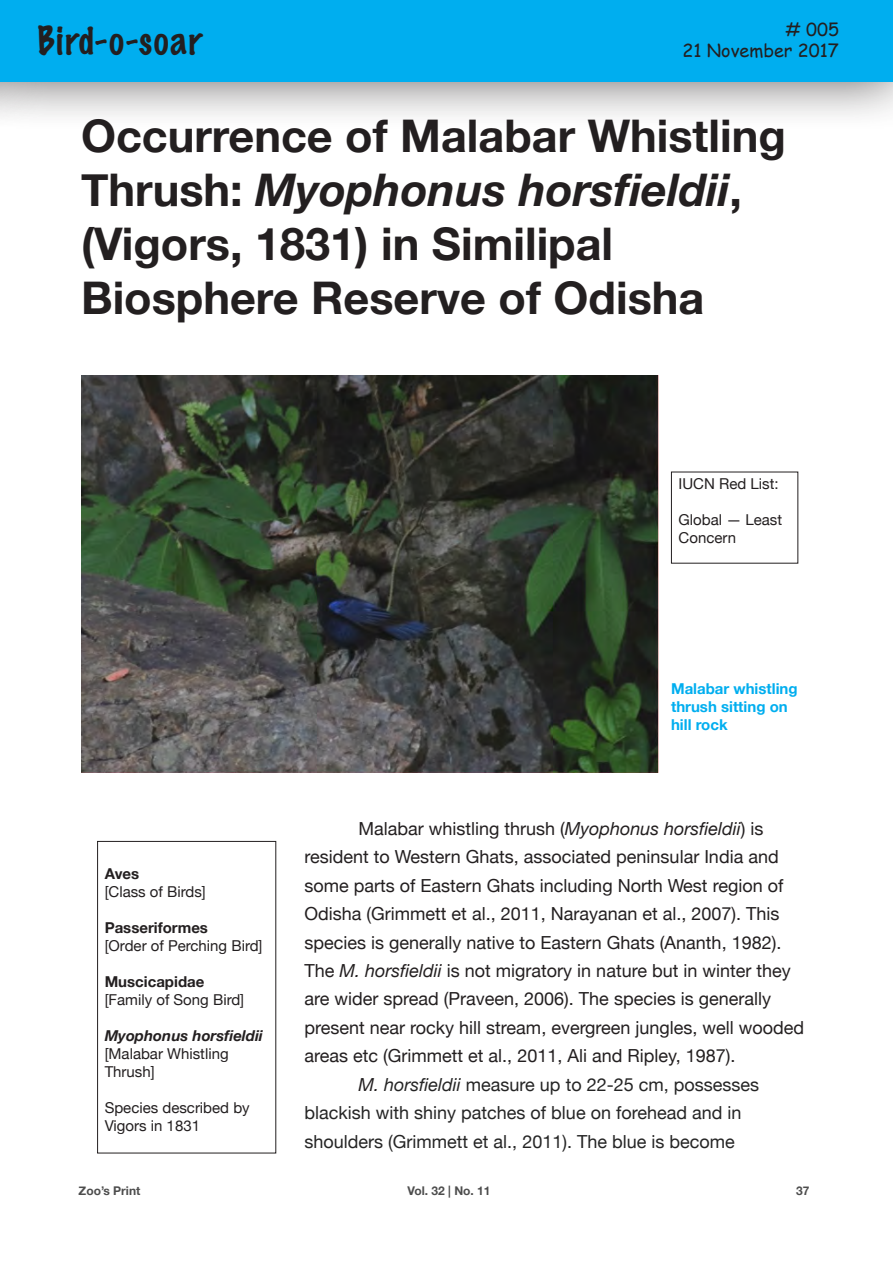
<style>
.page{position:relative;width:893px;height:1263px;background:#fff}
.page>*{position:absolute;margin:0;border:0;box-sizing:border-box;transform-origin:0 0}
.t1{font:700 45px/54px "Helvetica Neue";color:#231f20}
.t2{font:100 36px "Marker Felt";letter-spacing:.045em;color:#231f20}
.t3{font:18px/28.5px "Helvetica Neue";color:#231f20}
.t4{font:18px/28.5px "Helvetica Neue";color:#252525}
.t5{font:18px "Comic Sans MS";color:#231f20}
.t6{font:15px/18px "Helvetica Neue";color:#231f20}
.t7{font:700 15px/18px "Helvetica Neue";color:#00aeef}
.t8{font:700 15px "Helvetica Neue";color:#231f20}
.t9{font:italic 700 15px "Helvetica Neue";color:#231f20}
.t10{font:700 12px "Helvetica Neue";color:#4d4d4d}
.s1{font-style:italic}
.s2{font-style:italic;color:#231f20}
</style>
<div class="page">
<div style="left:0;top:0;width:893px;height:132px;background:#231f20;opacity:.75"></div>
<div style="left:0;top:0;width:893px;height:81px;background:#00aeef"></div>
<div style="left:97px;top:841px;width:179px;height:312px;border:1px solid #231f20"></div>
<img style="left:81px;top:376px;width:578px;height:397px">
<h2 class="t2" style="left:38px;top:12px;width:166px">Bird-o-soar</h2>
<p class="t5" style="left:785px;top:16px;width:55px"># 005</p>
<p class="t5" style="left:682px;top:37px;width:158px">21 November 2017</p>
<p class="t1" style="left:81px;top:110px;width:706px">Occurrence of Malabar Whistling<br>Thrush: <span class="s1">Myophonus horsfieldii</span>, (Vigors, 1831) in Similipal<br>Biosphere Reserve of Odisha</p>
<p class="t6" style="left:678px;top:475px;width:102px">IUCN Red List:</p>
<p class="t6" style="left:678px;top:511px;width:105px">Global — Least<br>Concern</p>
<p class="t8" style="left:105px;top:861px;width:36px">Aves</p>
<p class="t6" style="left:105px;top:883px;width:103px">[Class of Birds]</p>
<p class="t8" style="left:105px;top:915px;width:105px">Passeriformes</p>
<p class="t6" style="left:105px;top:937px;width:159px">[Order of Perching Bird]</p>
<p class="t8" style="left:105px;top:969px;width:101px">Muscicapidae</p>
<p class="t6" style="left:105px;top:991px;width:141px">[Family of Song Bird]</p>
<p class="t9" style="left:105px;top:1023px;width:160px">Myophonus horsfieldii</p>
<p class="t6" style="left:105px;top:1045px;width:125px">[Malabar Whistling<br>Thrush]</p>
<p class="t6" style="left:105px;top:1099px;width:147px">Species described by<br>Vigors in 1831</p>
<p class="t7" style="left:671px;top:680px;width:128px">Malabar whistling thrush sitting on hill rock</p>
<p class="t3" style="left:305px;top:815px;width:501px;text-indent:54px">Malabar whistling thrush (<span class="s1">Myophonus horsfieldii</span>) is resident to Western Ghats, associated peninsular India and some parts of Eastern Ghats including North West region of Odisha (Grimmett et al., 2011, Narayanan et al., 2007). This species is generally native to Eastern Ghats (Ananth, 1982).<br>The <span class="s1">M. horsfieldii</span> is not migratory in nature but in winter they are wider spread (Praveen, 2006). The species is generally present near rocky hill stream, evergreen jungles, well wooded areas etc (Grimmett et al., 2011, Ali and Ripley, 1987).</p>
<p class="t4" style="left:305px;top:1071px;width:456px;text-indent:54px"><span class="s2">M.</span> <span class="s1">horsfieldii</span> measure up to 22-25 cm, possesses blackish with shiny patches of blue on forehead and in shoulders (Grimmett et al., 2011). The blue is become</p>
<p class="t10" style="left:79px;top:1181px;width:63px">Zoo’s Print</p>
<p class="t10" style="left:408px;top:1181px;width:84px">Vol. 32 | No. 11</p>
<p class="t10" style="left:796px;top:1181px;width:15px">37</p>
</div>
